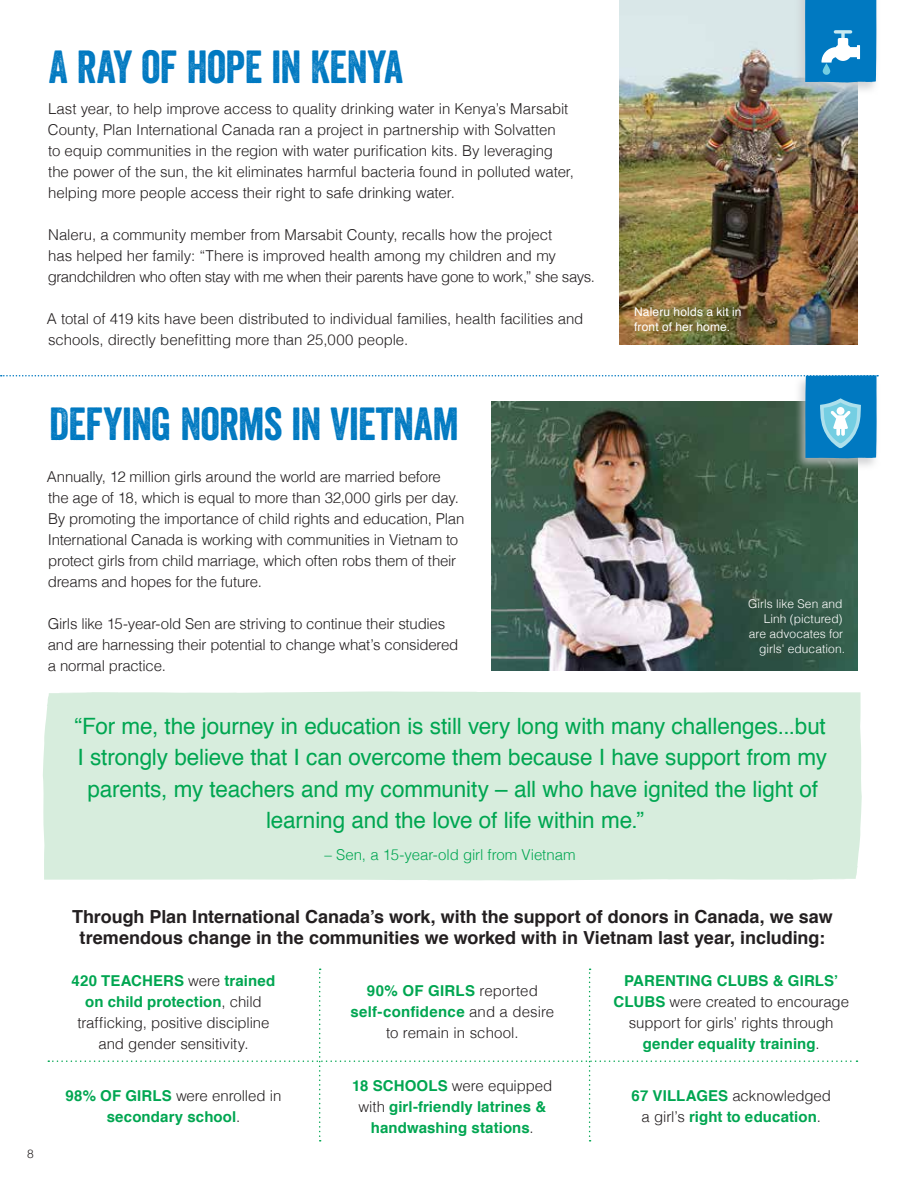
<style>
.page{position:relative;width:918px;height:1188px;background:#fff}
.page>*{position:absolute;margin:0;border:0;box-sizing:border-box;transform-origin:0 0}
.t1{font:45px "Veneer";letter-spacing:-.015em;color:#0079c1}
.t2{font:22.5px/31.5px "Helvetica";letter-spacing:-.005em;color:#00a651;text-align:center}
.t3{font:700 18px/21px "Helvetica";color:#231f20;text-align:center}
.t4{font:300 15px/21px "Helvetica";letter-spacing:-.01em;color:#231f20}
.t5{font:700 15px/21px "Helvetica";letter-spacing:.005em;color:#00a651;text-align:center}
.t6{font:300 15px "Helvetica";letter-spacing:-.005em;color:#00a651}
.t7{font:300 12px/15px "Helvetica";letter-spacing:.005em;color:#fff;text-align:right}
.t8{font:12px/15px "Helvetica";letter-spacing:.015em;color:#fff}
.t9{font:300 12px "Helvetica";color:#231f20}
.s1{font-weight:700;color:#00a651}
.s2{font-weight:300;color:#231f20}
</style>
<div class="page">
<img style="left:620px;top:0;width:237px;height:345px">
<div style="left:43px;top:691px;width:819px;height:190px;background:#d7eddd"></div>
<img style="left:492px;top:458px;width:365px;height:212px">
<svg style="left:48px;top:969px;width:810px;height:173px"></svg>
<div style="left:794px;top:0;width:87px;height:96px;background:#c7c8ca;opacity:.75"></div>
<svg style="left:805px;top:0;width:71px;height:83px"></svg>
<svg style="left:834px;top:30px;width:18px;height:4px"></svg>
<div style="left:794px;top:373px;width:87px;height:99px;background:#c7c8ca;opacity:.75"></div>
<svg style="left:1px;top:375px;width:877px;height:83px"></svg>
<h1 class="t1" style="left:49px;top:39px;width:356px">A RAY OF HOPE IN KENYA</h1>
<p class="t4" style="left:48px;top:97px;width:528px">Last year, to help improve access to quality drinking water in Kenya’s Marsabit County, Plan International Canada ran a project in partnership with Solvatten<br>to equip communities in the region with water purification kits. By leveraging the power of the sun, the kit eliminates harmful bacteria found in polluted water, helping more people access their right to safe drinking water.</p>
<p class="t4" style="left:48px;top:223px;width:549px">Naleru, a community member from Marsabit County, recalls how the project<br>has helped her family: “There is improved health among my children and my grandchildren who often stay with me when their parents have gone to work,” she says.</p>
<p class="t4" style="left:47px;top:307px;width:538px">A total of 419 kits have been distributed to individual families, health facilities and schools, directly benefitting more than 25,000 people.</p>
<p class="t8" style="left:634px;top:305px;width:109px">Naleru holds a kit in front of her home.</p>
<h1 class="t1" style="left:49px;top:396px;width:411px">DEFYING NORMS IN VIETNAM</h1>
<p class="t4" style="left:47px;top:465px;width:419px">Annually, 12 million girls around the world are married before the age of 18, which is equal to more than 32,000 girls per day.<br>By promoting the importance of child rights and education, Plan International Canada is working with communities in Vietnam to protect girls from child marriage, which often robs them of their dreams and hopes for the future.</p>
<p class="t4" style="left:48px;top:612px;width:412px">Girls like 15-year-old Sen are striving to continue their studies and are harnessing their potential to change what’s considered a normal practice.</p>
<p class="t7" style="left:748px;top:595px;width:98px">Girls like Sen and<br>Linh (pictured) are advocates for girls' education.</p>
<p class="t2" style="left:74px;top:711px;width:754px">“For me, the journey in education is still very long with many challenges...but I strongly believe that I can overcome them because I have support from my parents, my teachers and my community – all who have ignited the light of learning and the love of life within me.”</p>
<p class="t6" style="left:325px;top:841px;width:253px">– Sen, a 15-year-old girl from Vietnam</p>
<p class="t9" style="left:27px;top:1143px;width:8px">8</p>
<p class="t3" style="left:72px;top:906px;width:762px">Through Plan International Canada’s work, with the support of donors in Canada, we saw tremendous change in the communities we worked with in Vietnam last year, including:</p>
<p class="t4" style="left:72px;top:969px;width:205px;text-align:center"><span class="s1">420 TEACHERS</span> were <span class="s1">trained on child protection</span>, child trafficking, positive discipline and gender sensitivity.</p>
<p class="t5" style="left:66px;top:1085px;width:217px">98% OF GIRLS <span class="s2">were enrolled in </span>secondary school<span class="s2">.</span></p>
<p class="t4" style="left:350px;top:979px;width:205px;text-align:center"><span class="s1">90% OF GIRLS</span> reported <span class="s1">self-confidence</span> and a desire to remain in school.</p>
<p class="t5" style="left:352px;top:1075px;width:202px">18 SCHOOLS <span class="s2">were equipped with</span> girl-friendly latrines &amp; handwashing stations<span class="s2">.</span></p>
<p class="t4" style="left:614px;top:969px;width:237px;text-align:center"><span class="s1">PARENTING CLUBS &amp; GIRLS’<br>CLUBS</span> were created to encourage support for girls’ rights through <span class="s1">gender equality training</span>.</p>
<p class="t5" style="left:632px;top:1085px;width:201px">67 VILLAGES <span class="s2">acknowledged a girl’s</span> right to education<span class="s2">.</span></p>
</div>
